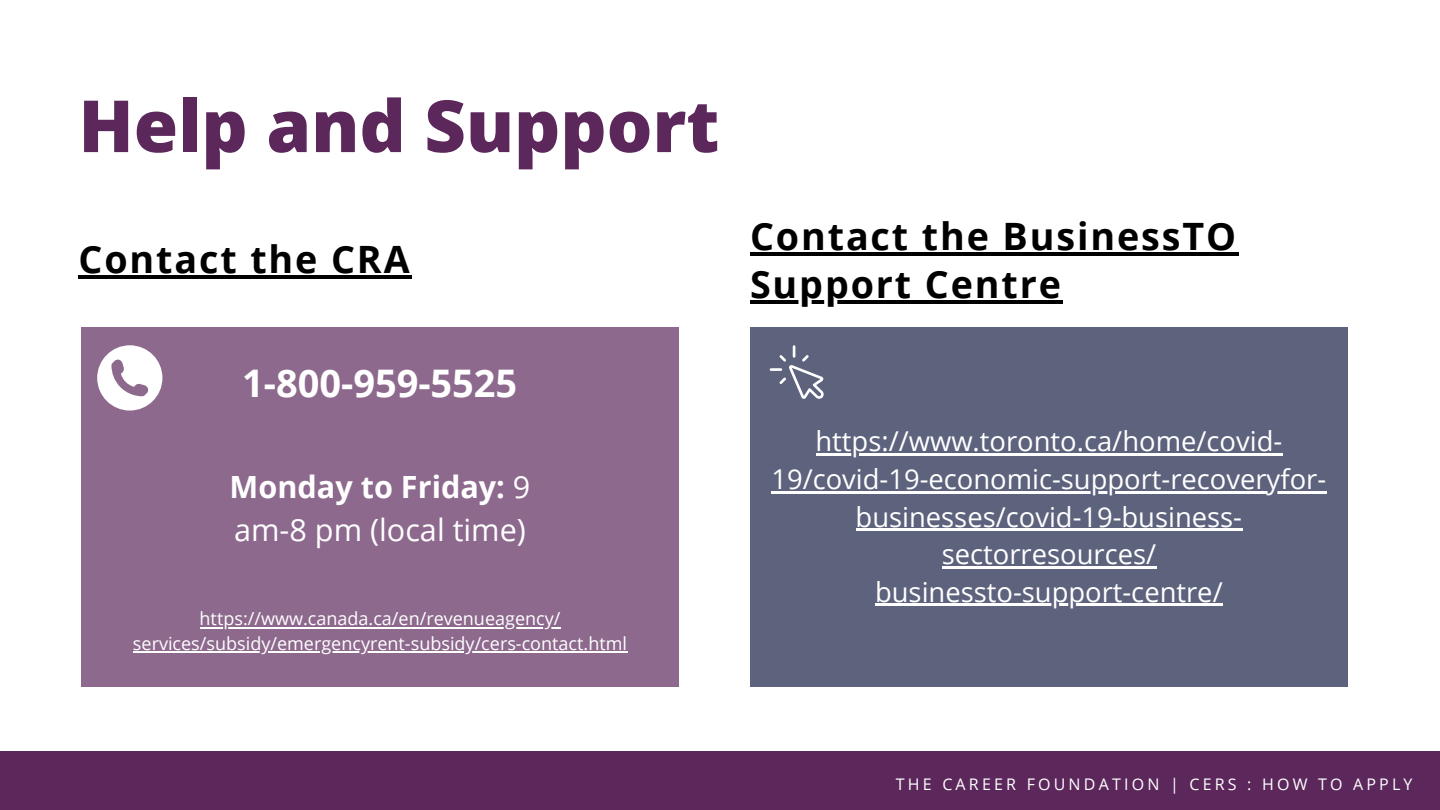
<style>
.page{position:relative;width:1440px;height:810px;background:#fff}
.page>*{position:absolute;margin:0;border:0;box-sizing:border-box;transform-origin:0 0}
.t1{font:800 72px "Open Sans";color:#5c285c}
.t2{font:700 38px "Open Sans";color:#fff}
.t3{font:700 37.7px/48.8px "Open Sans";letter-spacing:.05em;color:#000}
.t4{font:30.6px/42.8px "Open Sans";color:#fff}
.t5{font:27.4px/37.6px "Open Sans";color:#fff;text-align:center}
.t6{font:18px/24.5px "Open Sans";color:#fff;text-align:center}
.t7{font:16px "Open Sans";letter-spacing:.2em;color:#fff}
.s1{font-weight:700}
</style>
<div class="page">
<div style="left:81px;top:327px;width:598px;height:360px;background:#8d698d"></div>
<div style="left:750px;top:327px;width:598px;height:360px;background:#5d627d"></div>
<hr style="left:816px;top:453px;width:467px;height:3px;background:#fff">
<hr style="left:771px;top:491px;width:556px;height:2px;background:#fff">
<hr style="left:856px;top:528px;width:386px;height:3px;background:#fff">
<hr style="left:942px;top:566px;width:214px;height:3px;background:#fff">
<hr style="left:875px;top:604px;width:348px;height:2px;background:#fff">
<div style="left:0;top:751px;width:1440px;height:59px;background:#5c285c"></div>
<svg style="left:97px;top:345px;width:65px;height:66px"></svg>
<hr style="left:79px;top:275px;width:333px;height:3px;background:#000">
<hr style="left:750px;top:252px;width:488px;height:4px;background:#000">
<hr style="left:750px;top:301px;width:313px;height:3px;background:#000">
<hr style="left:200px;top:627px;width:360px;height:2px;background:#fff">
<hr style="left:133px;top:652px;width:494px;height:1px;background:#fff">
<svg style="left:770px;top:345px;width:54px;height:54px"></svg>
<h1 class="t1" style="left:79px;top:75px;width:642px">Help and Support</h1>
<h3 class="t3" style="left:79px;top:234px;width:333px">Contact the CRA</h3>
<h2 class="t2" style="left:242px;top:356px;width:277px">1-800-959-5525</h2>
<p class="t4" style="left:230px;top:464px;width:302px"><span class="s1">Monday to Friday:</span> 9 am-8 pm (local time)</p>
<p class="t6" style="left:133px;top:606px;width:496px">https://www.canada.ca/en/revenueagency/ services/subsidy/emergencyrent-subsidy/cers-contact.html</p>
<h3 class="t3" style="left:750px;top:211px;width:488px">Contact the BusinessTO<br>Support Centre</h3>
<p class="t5" style="left:771px;top:422px;width:556px">https://www.toronto.ca/home/covid-19/covid-19-economic-support-recoveryfor&shy;businesses/covid-19-business&shy;sectorresources/ businessto-support-centre/</p>
<p class="t7" style="left:896px;top:773px;width:518px">THE CAREER FOUNDATION | CERS : HOW TO APPLY</p>
</div>
